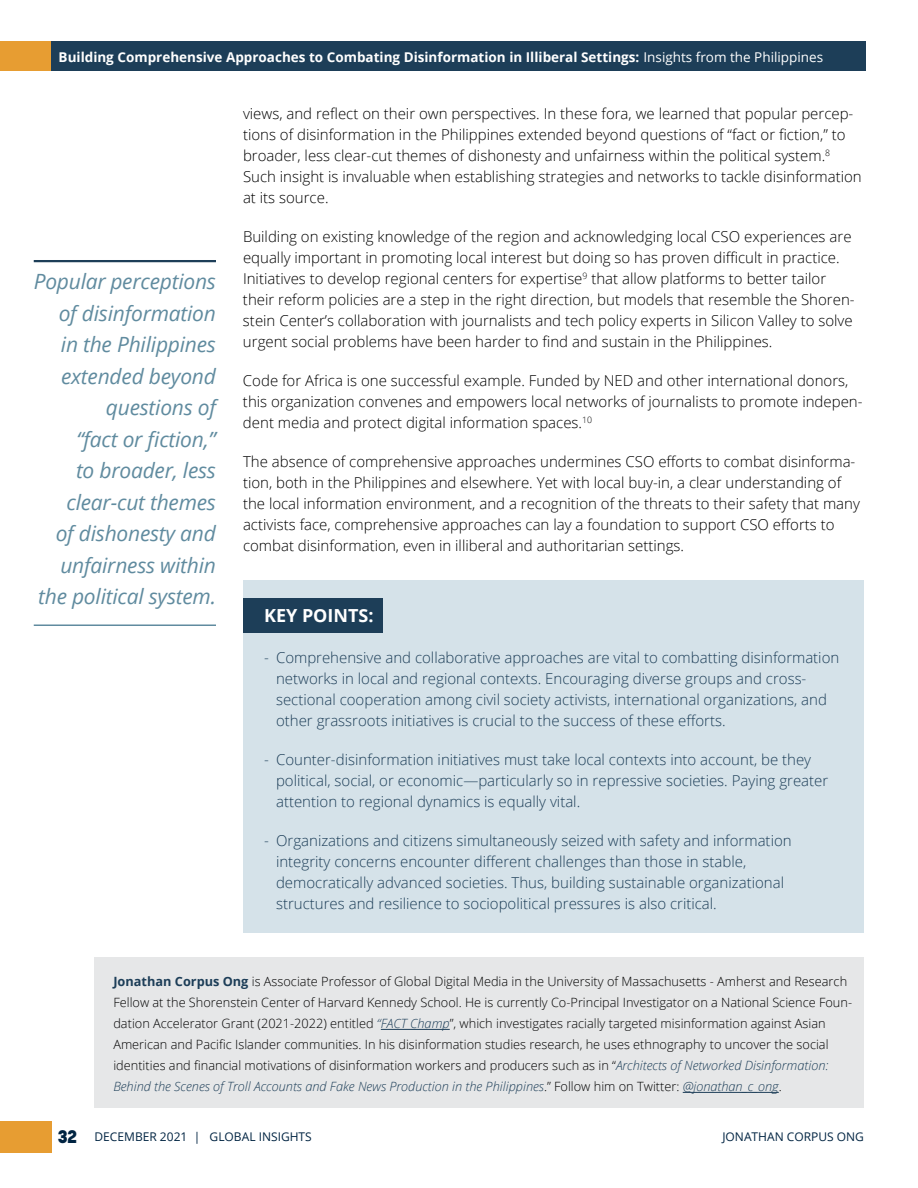
<style>
.page{position:relative;width:918px;height:1188px;background:#fff}
.page>*{position:absolute;margin:0;border:0;box-sizing:border-box;transform-origin:0 0}
.t1{font:italic 21px/31.5px "Open Sans";letter-spacing:-.01em;color:#608b9f;text-align:right}
.t2{font:700 18px "Open Sans";color:#fff}
.t3{font:800 18px "Korolev";color:#002442}
.t4{font:300 15px/21px "Open Sans";color:#000}
.t5{font:300 15px/21px "Open Sans";color:#1d3e58}
.t6{font:700 13.5px "Open Sans";color:#fff}
.t7{font:300 12.75px/21px "Open Sans";color:#000}
.t8{font:12px "Open Sans";color:#002442}
.s1{font-weight:400}
.s2{font-weight:700;color:#1d3e58}
.s3{font-style:italic;color:#1d3e58}
</style>
<div class="page">
<div style="left:0;top:1121px;width:52px;height:32px;background:#e79d32"></div>
<div style="left:50px;top:41px;width:816px;height:29px;background:#1d3e58"></div>
<div style="left:0;top:41px;width:51px;height:29px;background:#e79d32"></div>
<hr style="left:34px;top:260px;width:182px;height:2px;background:#1d3e58">
<hr style="left:34px;top:624px;width:182px;height:2px;background:#608b9f">
<div style="left:243px;top:580px;width:621px;height:353px;background:#d5e2e9"></div>
<div style="left:243px;top:598px;width:139px;height:34px;background:#1d3e58"></div>
<div style="left:94px;top:957px;width:770px;height:151px;background:#e6e7e8"></div>
<hr style="left:381px;top:1029px;width:69px;height:1px;background:#1d3e58">
<hr style="left:683px;top:1092px;width:96px;height:1px;background:#1d3e58">
<p class="t6" style="left:59px;top:47px;width:766px">Building Comprehensive Approaches to Combating Disinformation in Illiberal Settings: <span class="s1">Insights from the Philippines</span></p>
<h1 class="t1" style="left:34px;top:265px;width:184px">Popular perceptions of disinformation<br>in the Philippines extended beyond questions of<br>“fact or fiction,”<br>to broader, less clear-cut themes<br>of dishonesty and unfairness within the political system.</h1>
<p class="t4" style="left:243px;top:103px;width:620px">views, and reflect on their own perspectives. In these fora, we learned that popular percep&shy;tions of disinformation in the Philippines extended beyond questions of “fact or fiction,” to broader, less clear-cut themes of dishonesty and unfairness within the political system.<sup>8<br></sup>Such insight is invaluable when establishing strategies and networks to tackle disinformation at its source.</p>
<p class="t4" style="left:243px;top:226px;width:613px">Building on existing knowledge of the region and acknowledging local CSO experiences are equally important in promoting local interest but doing so has proven difficult in practice.<br>Initiatives to develop regional centers for expertise<sup>9</sup> that allow platforms to better tailor their reform policies are a step in the right direction, but models that resemble the Shoren&shy;stein Center’s collaboration with journalists and tech policy experts in Silicon Valley to solve urgent social problems have been harder to find and sustain in the Philippines.</p>
<p class="t4" style="left:243px;top:370px;width:621px">Code for Africa is one successful example. Funded by NED and other international donors, this organization convenes and empowers local networks of journalists to promote indepen&shy;dent media and protect digital information spaces.<sup>10</sup></p>
<p class="t4" style="left:243px;top:451px;width:619px">The absence of comprehensive approaches undermines CSO efforts to combat disinforma&shy;tion, both in the Philippines and elsewhere. Yet with local buy-in, a clear understanding of the local information environment, and a recognition of the threats to their safety that many activists face, comprehensive approaches can lay a foundation to support CSO efforts to combat disinformation, even in illiberal and authoritarian settings.</p>
<p class="t2" style="left:264px;top:603px;width:111px">KEY POINTS:</p>
<p class="t5" style="left:276px;top:647px;width:565px;text-indent:-12px">- Comprehensive and collaborative approaches are vital to combatting disinformation networks in local and regional contexts. Encouraging diverse groups and cross&shy;sectional cooperation among civil society activists, international organizations, and other grassroots initiatives is crucial to the success of these efforts.</p>
<p class="t5" style="left:276px;top:749px;width:554px;text-indent:-12px">- Counter-disinformation initiatives must take local contexts into account, be they political, social, or economic—particularly so in repressive societies. Paying greater attention to regional dynamics is equally vital.</p>
<p class="t5" style="left:276px;top:830px;width:517px;text-indent:-12px">- Organizations and citizens simultaneously seized with safety and information integrity concerns encounter different challenges than those in stable, democratically advanced societies. Thus, building sustainable organizational structures and resilience to sociopolitical pressures is also critical.</p>
<p class="t3" style="left:58px;top:1125px;width:21px">32</p>
<p class="t7" style="left:113px;top:971px;width:740px"><span class="s2">Jonathan Corpus Ong</span> is Associate Professor of Global Digital Media in the University of Massachusetts - Amherst and Research Fellow at the Shorenstein Center of Harvard Kennedy School. He is currently Co-Principal Investigator on a National Science Foun&shy;dation Accelerator Grant (2021-2022) entitled <span class="s3">“FACT Champ</span>”, which investigates racially targeted misinformation against Asian American and Pacific Islander communities. In his disinformation studies research, he uses ethnography to uncover the social identities and financial motivations of disinformation workers and producers such as in “<span class="s3">Architects of Networked Disinformation:<br>Behind the Scenes of Troll Accounts and Fake News Production in the Philippines</span>.” Follow him on Twitter: <span class="s3">@jonathan_c_ong</span>.</p>
<p class="t8" style="left:94px;top:1128px;width:219px">DECEMBER 2021 | GLOBAL INSIGHTS</p>
<p class="t8" style="left:722px;top:1128px;width:143px">JONATHAN CORPUS ONG</p>
</div>
